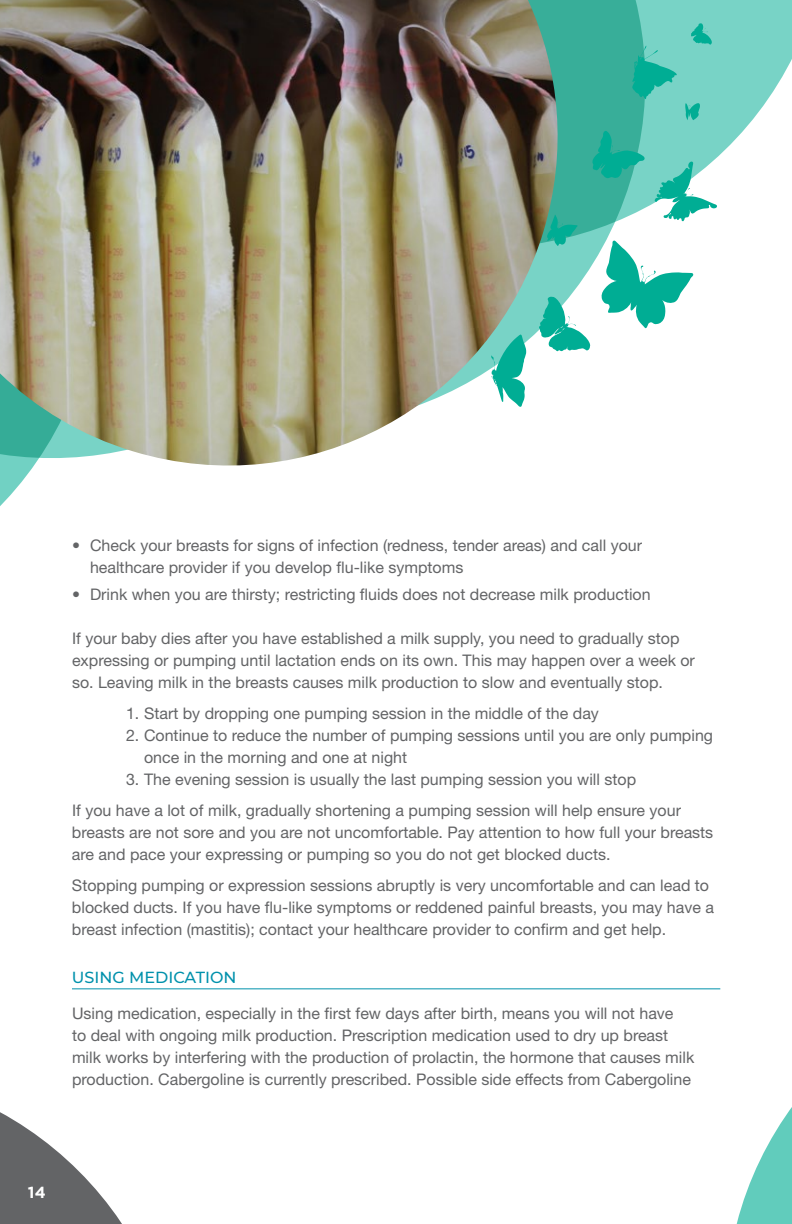
<style>
.page{position:relative;width:792px;height:1224px;background:#fff}
.page>*{position:absolute;margin:0;border:0;box-sizing:border-box;transform-origin:0 0}
.t1{font:16px/22px "Helvetica Neue LT Std";color:#636466}
.t2{font:500 16px "Montserrat";color:#0091ac}
.t3{font:700 16px "Gotham";color:#fff}
</style>
<div class="page">
<svg style="left:692px;top:0;width:100px;height:276px"></svg>
<svg style="left:567px;top:0;width:125px;height:346px"></svg>
<svg style="left:567px;top:296px;width:23px;height:55px"></svg>
<svg style="left:601px;top:240px;width:92px;height:88px"></svg>
<svg style="left:654px;top:161px;width:63px;height:61px"></svg>
<svg style="left:685px;top:103px;width:15px;height:17px"></svg>
<svg style="left:691px;top:23px;width:21px;height:22px"></svg>
<svg style="left:592px;top:131px;width:53px;height:47px;background:#27b29c"></svg>
<svg style="left:567px;top:215px;width:11px;height:31px"></svg>
<svg style="left:632px;top:46px;width:45px;height:53px;background:#3dbeab"></svg>
<svg style="left:736px;top:1107px;width:56px;height:117px"></svg>
<svg style="left:0;top:1112px;width:122px;height:112px"></svg>
<hr style="left:72px;top:989px;width:648px;height:1px;background:#0091ac">
<img style="left:0;top:0;width:567px;height:504px">
<p class="t1" style="left:90px;top:535px;width:554px;text-indent:-18px">• Check your breasts for signs of infection (redness, tender areas) and call your healthcare provider if you develop flu-like symptoms</p>
<p class="t1" style="left:72px;top:583px;width:580px">• Drink when you are thirsty; restricting fluids does not decrease milk production</p>
<p class="t1" style="left:72px;top:627px;width:624px">If your baby dies after you have established a milk supply, you need to gradually stop expressing or pumping until lactation ends on its own. This may happen over a week or so. Leaving milk in the breasts causes milk production to slow and eventually stop.</p>
<p class="t1" style="left:126px;top:702px;width:474px">1. Start by dropping one pumping session in the middle of the day</p>
<p class="t1" style="left:144px;top:724px;width:571px;text-indent:-18px">2. Continue to reduce the number of pumping sessions until you are only pumping once in the morning and one at night</p>
<p class="t1" style="left:72px;top:764px;width:610px;line-height:31px;text-align:center">3. The evening session is usually the last pumping session you will stop<br>If you have a lot of milk, gradually shortening a pumping session will help ensure your</p>
<p class="t1" style="left:72px;top:821px;width:643px">breasts are not sore and you are not uncomfortable. Pay attention to how full your breasts are and pace your expressing or pumping so you do not get blocked ducts.</p>
<p class="t1" style="left:72px;top:874px;width:643px">Stopping pumping or expression sessions abruptly is very uncomfortable and can lead to blocked ducts. If you have flu-like symptoms or reddened painful breasts, you may have a breast infection (mastitis); contact your healthcare provider to confirm and get help.</p>
<p class="t2" style="left:72px;top:966px;width:166px">USING MEDICATION</p>
<p class="t1" style="left:72px;top:1002px;width:624px">Using medication, especially in the first few days after birth, means you will not have<br>to deal with ongoing milk production. Prescription medication used to dry up breast milk works by interfering with the production of prolactin, the hormone that causes milk production. Cabergoline is currently prescribed. Possible side effects from Cabergoline</p>
<p class="t3" style="left:28px;top:1183px;width:19px">14</p>
</div>
